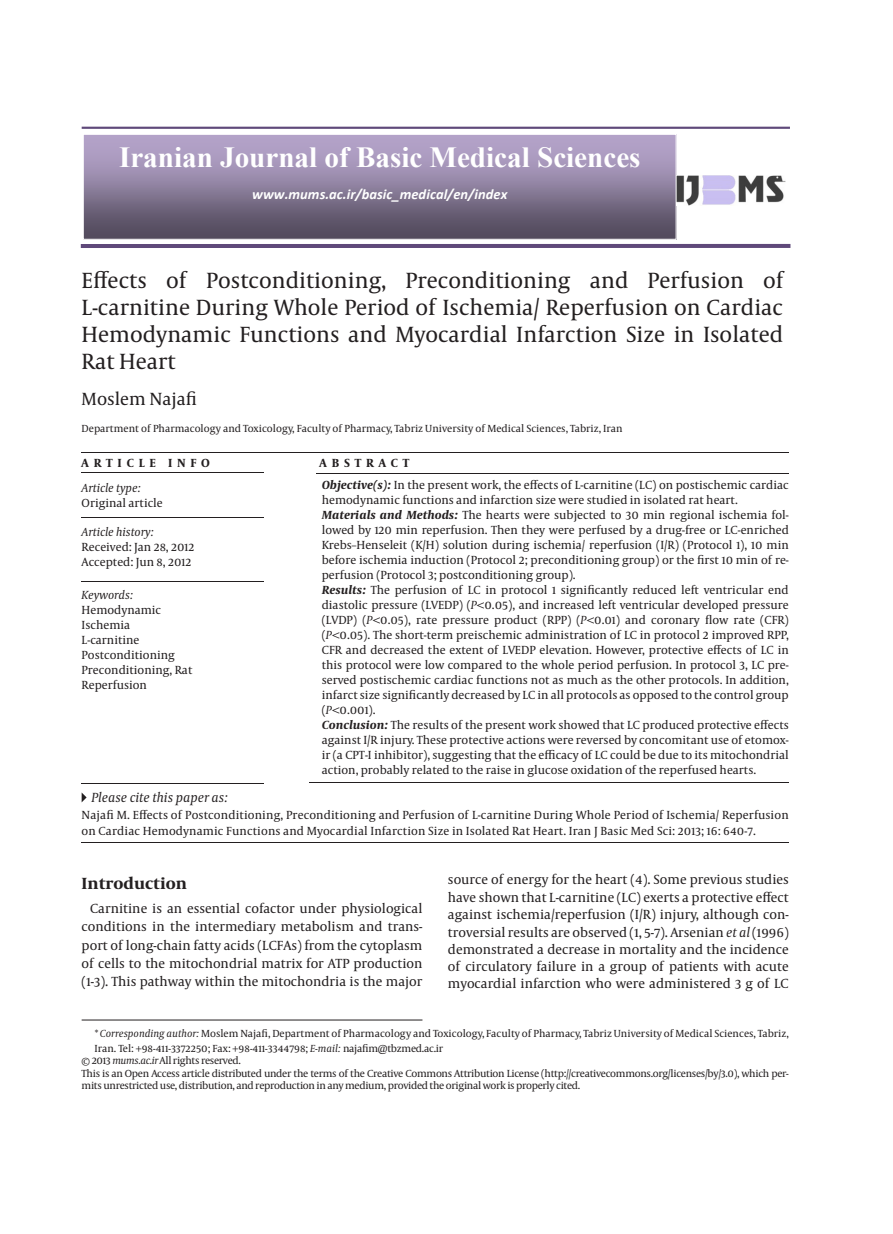
<style>
.page{position:relative;width:893px;height:1234px;background:#fff}
.page>*{position:absolute;margin:0;border:0;box-sizing:border-box;transform-origin:0 0}
.t1{font:700 29.1px "Times New Roman";color:#fff}
.titr{font:22.5px/27px "Capitolium News";color:#231f20;text-align:justify}
.nevisande{font:18px "Capitolium News";color:#231f20}
.titr-2{font:700 16.5px "Capitolium News";color:#231f20}
.t2{font:italic 700 14.55px "Calibri";letter-spacing:.005em;color:#fff}
.matn{font:13.5px/17.4px "Capitolium News";color:#231f20;text-align:justify}
.t3{font:italic 13.5px "Capitolium News";color:#231f20}
.ABSTRACT_matn{font:12px/15px "Capitolium News";color:#231f20;text-align:justify}
.t4{font:italic 12px "Capitolium News";color:#231f20}
.t5{font:700 12px "Capitolium News";letter-spacing:.4em;color:#231f20}
.tozihat{font:10.5px/15px "Capitolium News";color:#231f20}
.tozihat-2{font:10.5px/12.6px "Capitolium News";letter-spacing:-.03em;color:#231f20}
.s1{font-weight:700;font-style:italic}
.s2{font-style:italic}
</style>
<div class="page">
<hr style="left:81px;top:244px;width:709px;height:4px;background:#5f497a">
<hr style="left:82px;top:127px;width:708px;height:2px;background:#5f497a">
<div style="left:83px;top:134px;width:593px;height:105px;background:linear-gradient(to bottom,#c2b0d9,#50485a)"></div>
<div style="left:83px;top:134px;width:594px;height:106px;border:1px solid #fff"></div>
<img style="left:677px;top:175px;width:108px;height:30px">
<hr style="left:82px;top:1019px;width:340px;height:1px;background:#231f20">
<hr style="left:82px;top:452px;width:707px;height:1px;background:#231f20">
<hr style="left:82px;top:783px;width:182px;height:1px;background:#231f20">
<hr style="left:82px;top:517px;width:182px;height:1px;background:#231f20">
<hr style="left:82px;top:472px;width:182px;height:1px;background:#231f20">
<svg style="left:82px;top:793px;width:5px;height:9px"></svg>
<hr style="left:82px;top:842px;width:707px;height:1px;background:#231f20">
<hr style="left:316px;top:473px;width:473px;height:1px;background:#231f20">
<hr style="left:309px;top:782px;width:480px;height:1px;background:#231f20">
<hr style="left:82px;top:580px;width:182px;height:1px;background:#231f20">
<h1 class="t1" style="left:119px;top:137px;width:523px">Iranian Journal of Basic Medical Sciences</h1>
<p class="t2" style="left:252px;top:185px;width:257px">www.mums.ac.ir/basic_medical/en/index</p>
<p class="titr" style="left:82px;top:267px;width:703px">Effects of Postconditioning, Preconditioning and Perfusion of L-carnitine During Whole Period of Ischemia/ Reperfusion on Cardiac Hemodynamic Functions and Myocardial Infarction Size in Isolated Rat Heart</p>
<p class="nevisande" style="left:82px;top:388px;width:117px">Moslem Najafi</p>
<p class="tozihat" style="left:82px;top:421px;width:542px">Department of Pharmacology and Toxicology, Faculty of Pharmacy, Tabriz University of Medical Sciences, Tabriz, Iran</p>
<p class="t5" style="left:82px;top:455px;width:130px">ARTICLE INFO</p>
<p class="t5" style="left:320px;top:455px;width:91px">ABSTRACT</p>
<p class="t4" style="left:82px;top:480px;width:61px">Article type:</p>
<p class="ABSTRACT_matn" style="left:82px;top:495px;width:83px">Original article</p>
<p class="t4" style="left:82px;top:525px;width:74px">Article history:</p>
<p class="ABSTRACT_matn" style="left:82px;top:539px;width:114px">Received: Jan 28, 2012</p>
<p class="ABSTRACT_matn" style="left:82px;top:554px;width:111px">Accepted: Jun 8, 2012</p>
<p class="t4" style="left:82px;top:587px;width:53px">Keywords:</p>
<p class="ABSTRACT_matn" style="left:82px;top:602px;width:81px">Hemodynamic</p>
<p class="ABSTRACT_matn" style="left:82px;top:617px;width:50px">Ischemia</p>
<p class="ABSTRACT_matn" style="left:82px;top:632px;width:59px">L-carnitine</p>
<p class="ABSTRACT_matn" style="left:82px;top:647px;width:95px">Postconditioning</p>
<p class="ABSTRACT_matn" style="left:82px;top:662px;width:112px">Preconditioning, Rat</p>
<p class="ABSTRACT_matn" style="left:82px;top:677px;width:67px">Reperfusion</p>
<p class="ABSTRACT_matn" style="left:322px;top:477px;width:468px"><span class="s1">Objective(s):</span> In the present work, the effects of L-carnitine (LC) on postischemic cardiac hemodynamic functions and infarction size were studied in isolated rat heart.</p>
<p class="ABSTRACT_matn" style="left:322px;top:507px;width:469px"><span class="s1">Materials and Methods:</span> The hearts were subjected to 30 min regional ischemia fol&shy;lowed by 120 min reperfusion. Then they were perfused by a drug-free or LC-enriched Krebs–Henseleit (K/H) solution during ischemia/ reperfusion (I/R) (Protocol 1), 10 min before ischemia induction (Protocol 2; preconditioning group) or the first 10 min of re&shy;perfusion (Protocol 3; postconditioning group).</p>
<p class="ABSTRACT_matn" style="left:322px;top:582px;width:469px"><span class="s1">Results:</span> The perfusion of LC in protocol 1 significantly reduced left ventricular end diastolic pressure (LVEDP) (<span class="s2">P&lt;</span>0.05), and increased left ventricular developed pressure (LVDP) (<span class="s2">P&lt;</span>0.05), rate pressure product (RPP) (<span class="s2">P&lt;</span>0.01) and coronary flow rate (CFR) (<span class="s2">P&lt;</span>0.05). The short-term preischemic administration of LC in protocol 2 improved RPP, CFR and decreased the extent of LVEDP elevation. However, protective effects of LC in this protocol were low compared to the whole period perfusion. In protocol 3, LC pre&shy;served postischemic cardiac functions not as much as the other protocols. In addition, infarct size significantly decreased by LC in all protocols as opposed to the control group (<span class="s2">P&lt;</span>0.001).</p>
<p class="ABSTRACT_matn" style="left:322px;top:717px;width:468px"><span class="s1">Conclusion:</span> The results of the present work showed that LC produced protective effects against I/R injury. These protective actions were reversed by concomitant use of etomox&shy;ir (a CPT-I inhibitor), suggesting that the efficacy of LC could be due to its mitochondrial action, probably related to the raise in glucose oxidation of the reperfused hearts.</p>
<p class="t3" style="left:91px;top:789px;width:138px">Please cite this paper as:</p>
<p class="ABSTRACT_matn" style="left:82px;top:806px;width:709px;line-height:16.5px">Najafi M. Effects of Postconditioning, Preconditioning and Perfusion of L-carnitine During Whole Period of Ischemia/ Reperfusion on Cardiac Hemodynamic Functions and Myocardial Infarction Size in Isolated Rat Heart. Iran J Basic Med Sci: 2013; 16: 640-7.</p>
<p class="titr-2" style="left:82px;top:873px;width:107px">Introduction</p>
<p class="matn" style="left:82px;top:898px;width:342px;line-height:18.3px;text-indent:9px">Carnitine is an essential cofactor under physiological conditions in the intermediary metabolism and trans&shy;port of long-chain fatty acids (LCFAs) from the cytoplasm of cells to the mitochondrial matrix for ATP production (1-3). This pathway within the mitochondria is the major</p>
<p class="matn" style="left:448px;top:870px;width:342px">source of energy for the heart (4). Some previous studies have shown that L-carnitine (LC) exerts a protective effect against ischemia/reperfusion (I/R) injury, although con&shy;troversial results are observed (1, 5-7). Arsenian <span class="s2">et al</span> (1996) demonstrated a decrease in mortality and the incidence of circulatory failure in a group of patients with acute myocardial infarction who were administered 3 g of LC</p>
<p class="tozihat" style="left:94px;top:1025px;width:696px">* <span class="s2">Corresponding author:</span> Moslem Najafi, Department of Pharmacology and Toxicology, Faculty of Pharmacy, Tabriz University of Medical Sciences, Tabriz,<br>Iran. Tel: +98-411-3372250; Fax: +98-411-3344798; <span class="s2">E-mail:</span> najafim@tbzmed.ac.ir</p>
<p class="tozihat-2" style="left:82px;top:1053px;width:161px">© 2013 <span class="s2">mums.ac.ir</span> All rights reserved.</p>
<p class="tozihat-2" style="left:82px;top:1066px;width:709px">This is an Open Access article distributed under the terms of the Creative Commons Attribution License (http://creativecommons.org/licenses/by/3.0), which per&shy;mits unrestricted use, distribution, and reproduction in any medium, provided the original work is properly cited.</p>
</div>
